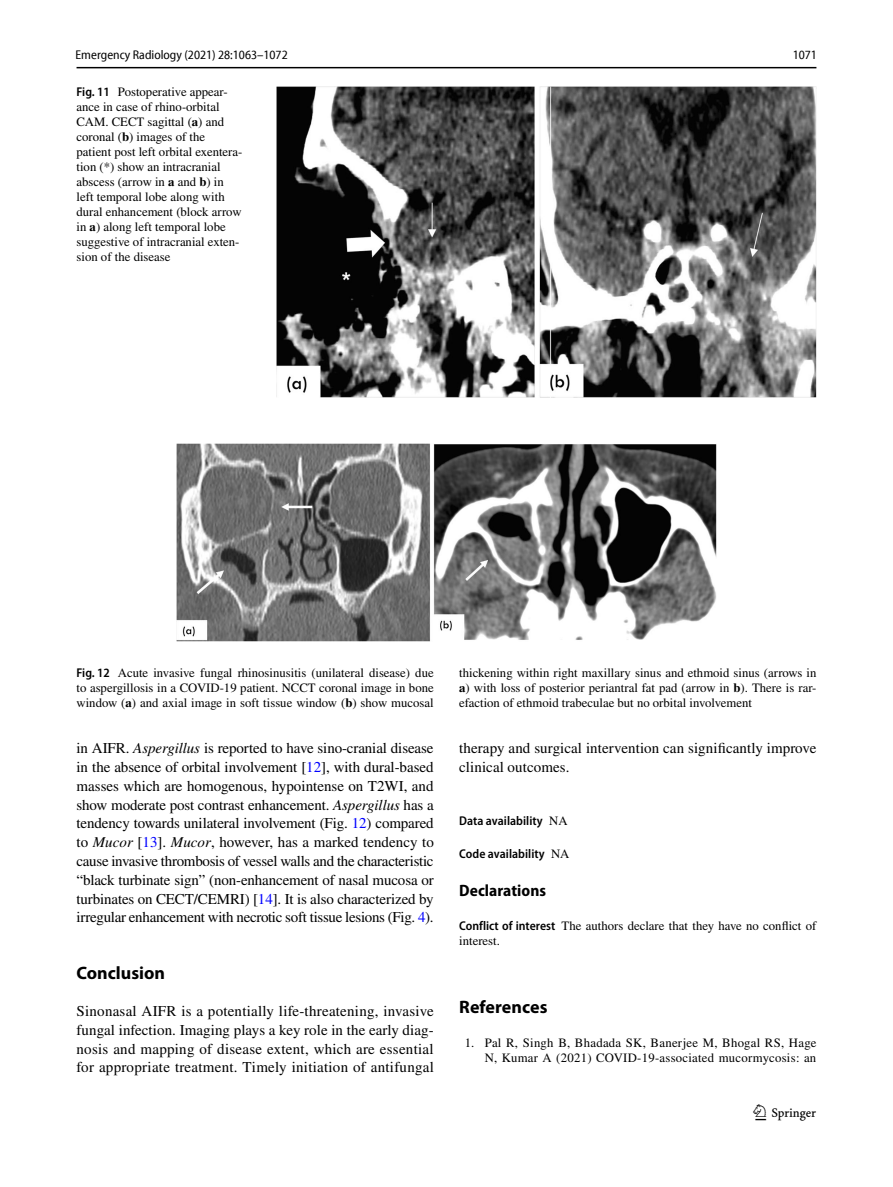
<style>
.page{position:relative;width:893px;height:1187px;background:#fff}
.page>*{position:absolute;margin:0;border:0;box-sizing:border-box;transform-origin:0 0}
.t1{font:22.5px "Springnew Regular 3";color:#000}
.t2{font:700 18px "Myriad Pro";color:#000}
.t3{font:700 semi-condensed 16.5px "Myriad Pro";letter-spacing:.005em;color:#000}
.t4{font:15px/18.8px "STIX";letter-spacing:.005em;color:#000;text-align:justify}
.t5{font:12.75px/15px "STIX";color:#000}
.t6{font:12.75px/15px "STIX";letter-spacing:.02em;color:#000;text-align:right}
.t7{font:semi-condensed 12.75px "Myriad Pro Unic";color:#000}
.t8{font:600 semi-condensed 12.75px "Myriad Pro";letter-spacing:.005em;color:#000}
.s1{font-family:"Myriad Pro";font-weight:600;font-stretch:semi-condensed}
.s2{font-weight:700}
.s3{font-style:italic}
.s4{color:#00f}
.s5{font-family:"STIX";font-weight:400;font-stretch:normal}
</style>
<div class="page">
<hr style="left:77px;top:67px;width:739px;height:1px;background:#000">
<img style="left:276px;top:87px;width:540px;height:310px">
<img style="left:176px;top:443px;width:540px;height:198px">
<p class="t7" style="left:76px;top:50px;width:214px">Emergency Radiology (2021) 28:1063–1072</p>
<p class="t7" style="left:793px;top:50px;width:26px">1071</p>
<p class="t5" style="left:77px;top:85px;width:167px"><span class="s1">Fig. 11</span> Postoperative appear&shy;ance in case of rhino-orbital<br>CAM. CECT sagittal (<span class="s2">a</span>) and coronal (<span class="s2">b</span>) images of the patient post left orbital exentera&shy;tion (*) show an intracranial abscess (arrow in <span class="s2">a</span> and <span class="s2">b</span>) in left temporal lobe along with dural enhancement (block arrow in <span class="s2">a</span>) along left temporal lobe suggestive of intracranial exten&shy;sion of the disease</p>
<p class="t5" style="left:77px;top:665px;width:359px;text-align:justify"><span class="s1">Fig. 12</span> Acute invasive fungal rhinosinusitis (unilateral disease) due to aspergillosis in a COVID-19 patient. NCCT coronal image in bone window (<span class="s2">a</span>) and axial image in soft tissue window (<span class="s2">b</span>) show mucosal</p>
<p class="t5" style="left:459px;top:665px;width:359px;text-align:justify">thickening within right maxillary sinus and ethmoid sinus (arrows in <span class="s2">a</span>) with loss of posterior periantral fat pad (arrow in <span class="s2">b</span>). There is rar&shy;efaction of ethmoid trabeculae but no orbital involvement</p>
<p class="t4" style="left:77px;top:740px;width:359px">in AIFR. <span class="s3">Aspergillus</span> is reported to have sino-cranial disease in the absence of orbital involvement [<span class="s4">12</span>], with dural-based masses which are homogenous, hypointense on T2WI, and show moderate post contrast enhancement. <span class="s3">Aspergillus</span> has a tendency towards unilateral involvement (Fig. <span class="s4">12</span>) compared to <span class="s3">Mucor</span> [<span class="s4">13</span>]. <span class="s3">Mucor</span>, however, has a marked tendency to cause invasive thrombosis of vessel walls and the characteristic “black turbinate sign” (non-enhancement of nasal mucosa or turbinates on CECT/CEMRI) [<span class="s4">14</span>]. It is also characterized by irregular enhancement with necrotic soft tissue lesions (Fig. <span class="s4">4</span>).</p>
<p class="t2" style="left:77px;top:960px;width:90px">Conclusion</p>
<p class="t4" style="left:77px;top:1002px;width:359px">Sinonasal AIFR is a potentially life-threatening, invasive fungal infection. Imaging plays a key role in the early diag&shy;nosis and mapping of disease extent, which are essential for appropriate treatment. Timely initiation of antifungal</p>
<p class="t4" style="left:459px;top:740px;width:359px">therapy and surgical intervention can significantly improve clinical outcomes.</p>
<p class="t8" style="left:459px;top:813px;width:110px">Data availability <span class="s5">NA</span></p>
<p class="t8" style="left:459px;top:847px;width:112px">Code availability <span class="s5">NA</span></p>
<p class="t3" style="left:459px;top:881px;width:88px">Declarations</p>
<p class="t5" style="left:459px;top:918px;width:359px"><span class="s1">Conflict of interest</span> The authors declare that they have no conflict of interest.</p>
<p class="t2" style="left:459px;top:995px;width:90px">References</p>
<p class="t6" style="left:465px;top:1035px;width:353px">1. Pal R, Singh B, Bhadada SK, Banerjee M, Bhogal RS, Hage<br>N, Kumar A (2021) COVID-19-associated mucormycosis: an</p>
<h1 class="t1" style="left:755px;top:1104px;width:62px">1 3</h1>
</div>
